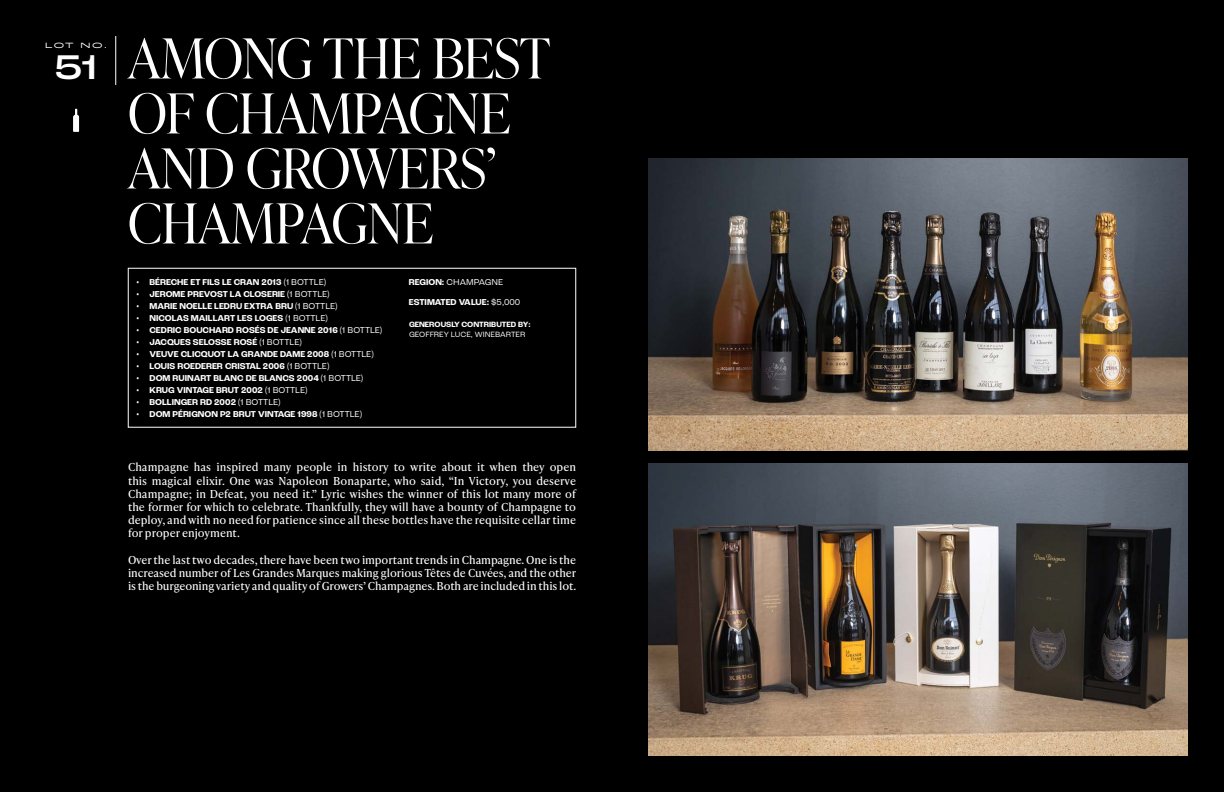
<style>
.page{position:relative;width:1224px;height:792px;background:#000}
.page>*{position:absolute;margin:0;border:0;box-sizing:border-box;transform-origin:0 0}
.t1{font:300 55px/55px "Ivy Presto Display";color:#fff}
.t2{font:500 expanded 36px "Roc Grotesk";color:#fff}
.t3{font:11px/13.2px "Ivy Presto Text";letter-spacing:-.01em;color:#fff;text-align:justify}
.t4{font:700 9px "Roc Grotesk";color:#fff}
.t5{font:9px "Roc Grotesk";color:#fff}
.t6{font:700 8px "Roc Grotesk";color:#fff}
.t7{font:8px "Roc Grotesk";color:#fff}
.t8{font:8px "Roc Grotesk Extra Wide";color:#fff}
.s1{font-weight:400}
.s2{font-weight:700}
</style>
<div class="page">
<hr style="left:116px;top:36px;width:1px;height:49px;background:#fff">
<svg style="left:73px;top:109px;width:6px;height:23px"></svg>
<img style="left:648px;top:158px;width:540px;height:293px">
<img style="left:648px;top:463px;width:540px;height:293px">
<p class="t8" style="left:45px;top:40px;width:64px">LOT NO.</p>
<h1 class="t1" style="left:128px;top:28px;width:424px">AMONG THE BEST<br>OF CHAMPAGNE<br>AND GROWERS’<br>CHAMPAGNE</h1>
<h2 class="t2" style="left:54px;top:45px;width:46px">51</h2>
<p class="t4" style="left:136px;top:277px;width:191px">• BÉRECHE ET FILS LE CRAN 2013 <span class="s1">(1 BOTTLE)</span></p>
<p class="t4" style="left:136px;top:289px;width:195px">• JEROME PREVOST LA CLOSERIE <span class="s1">(1 BOTTLE)</span></p>
<p class="t4" style="left:136px;top:301px;width:203px">• MARIE NOELLE LEDRU EXTRA BRU <span class="s1">(1 BOTTLE)</span></p>
<p class="t4" style="left:136px;top:313px;width:193px">• NICOLAS MAILLART LES LOGES <span class="s1">(1 BOTTLE)</span></p>
<p class="t4" style="left:136px;top:325px;width:248px">• CEDRIC BOUCHARD ROSÉS DE JEANNE 2016 <span class="s1">(1 BOTTLE)</span></p>
<p class="t4" style="left:136px;top:337px;width:167px">• JACQUES SELOSSE ROSÉ <span class="s1">(1 BOTTLE)</span></p>
<p class="t4" style="left:136px;top:349px;width:239px">• VEUVE CLICQUOT LA GRANDE DAME 2008 <span class="s1">(1 BOTTLE)</span></p>
<p class="t4" style="left:136px;top:361px;width:195px">• LOUIS ROEDERER CRISTAL 2006 <span class="s1">(1 BOTTLE)</span></p>
<p class="t4" style="left:136px;top:373px;width:229px">• DOM RUINART BLANC DE BLANCS 2004 <span class="s1">(1 BOTTLE)</span></p>
<p class="t4" style="left:136px;top:385px;width:173px">• KRUG VINTAGE BRUT 2002 <span class="s1">(1 BOTTLE)</span></p>
<p class="t4" style="left:136px;top:397px;width:146px">• BOLLINGER RD 2002 <span class="s1">(1 BOTTLE)</span></p>
<p class="t4" style="left:136px;top:409px;width:227px">• DOM PÉRIGNON P2 BRUT VINTAGE 1998 <span class="s1">(1 BOTTLE)</span></p>
<p class="t5" style="left:409px;top:277px;width:96px"><span class="s2">REGION:</span> CHAMPAGNE</p>
<p class="t4" style="left:409px;top:297px;width:113px">ESTIMATED VALUE: <span class="s1">$5,000</span></p>
<p class="t6" style="left:409px;top:320px;width:123px">GENEROUSLY CONTRIBUTED BY:</p>
<p class="t7" style="left:409px;top:329px;width:118px">GEOFFREY LUCE, WINEBARTER</p>
<p class="t3" style="left:128px;top:460px;width:450px">Champagne has inspired many people in history to write about it when they open this magical elixir. One was Napoleon Bonaparte, who said, “In Victory, you deserve Champagne; in Defeat, you need it.” Lyric wishes the winner of this lot many more of the former for which to celebrate. Thankfully, they will have a bounty of Champagne to deploy, and with no need for patience since all these bottles have the requisite cellar time for proper enjoyment.</p>
<p class="t3" style="left:128px;top:553px;width:450px">Over the last two decades, there have been two important trends in Champagne. One is the increased number of Les Grandes Marques making glorious Têtes de Cuvées, and the other is the burgeoning variety and quality of Growers’ Champagnes. Both are included in this lot.</p>
</div>
